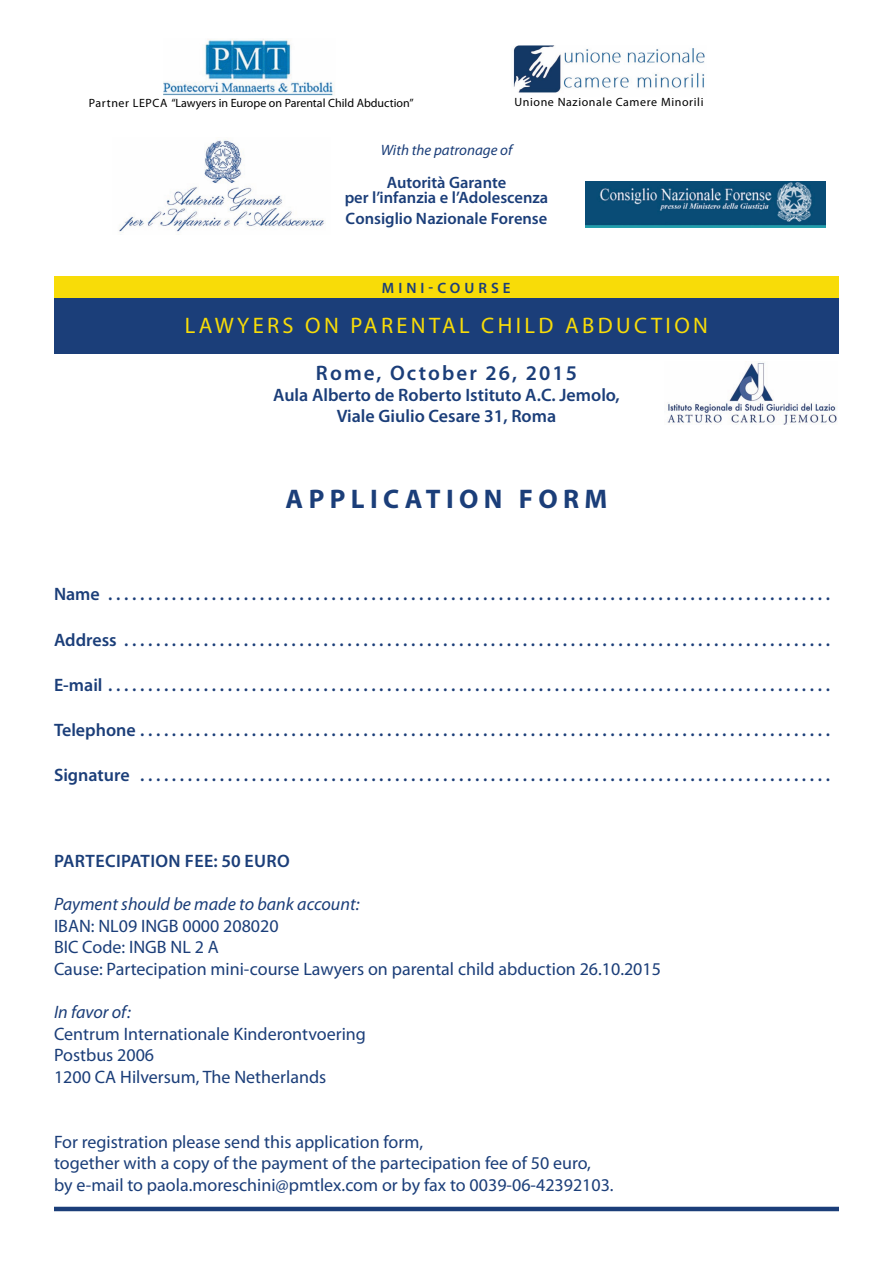
<style>
.page{position:relative;width:893px;height:1263px;background:#fff}
.page>*{position:absolute;margin:0;border:0;box-sizing:border-box;transform-origin:0 0}
.t1{font:700 27px "Myriad Pro";letter-spacing:.2em;color:#1b3e79}
.t2{font:22.5px "Myriad Pro";letter-spacing:.15em;color:#f8dc08}
.t3{font:600 21px "Myriad Pro";letter-spacing:.1em;color:#1b3e79}
.t4{font:600 18px/21px "Myriad Pro";color:#1b3e79;text-align:center}
.t5{font:18px/21.6px "Myriad Pro";color:#1b3e79}
.t6{font:italic 18px "Myriad Pro";color:#1b3e79}
.t7{font:600 18px "Myriad Pro";letter-spacing:.02em;color:#1b3e79}
.t8{font:600 16.5px/15px "Myriad Pro";color:#1b3e79;text-align:center}
.t9{font:italic 15px "Myriad Pro";color:#1b3e79}
.t10{font:600 15px "Myriad Pro";letter-spacing:.27em;color:#1b3e79}
.t11{font:12px "Myriad Pro";color:#000}
.t12{font:12px "Myriad Pro";letter-spacing:.04em;color:#000}
</style>
<div class="page">
<div style="left:55px;top:277px;width:784px;height:21px;background:#f8dc08"></div>
<div style="left:54px;top:298px;width:784px;height:56px;background:#1b3e79"></div>
<img style="left:163px;top:39px;width:172px;height:56px">
<img style="left:513px;top:45px;width:192px;height:48px">
<img style="left:118px;top:139px;width:208px;height:94px">
<img style="left:585px;top:182px;width:240px;height:46px">
<hr style="left:54px;top:1207px;width:785px;height:4px;background:#1b3e79">
<img style="left:667px;top:363px;width:170px;height:61px">
<p class="t11" style="left:89px;top:98px;width:326px">Partner LEPCA “Lawyers in Europe on Parental Child Abduction”</p>
<p class="t12" style="left:514px;top:98px;width:190px">Unione Nazionale Camere Minorili</p>
<p class="t9" style="left:381px;top:144px;width:133px">With the patronage of</p>
<p class="t8" style="left:345px;top:176px;width:205px">Autorità Garante<br>per l’infanzia e l’Adolescenza</p>
<p class="t8" style="left:346px;top:213px;width:203px">Consiglio Nazionale Forense</p>
<p class="t10" style="left:382px;top:283px;width:130px">MINI-COURSE</p>
<p class="t2" style="left:185px;top:317px;width:525px">LAWYERS ON PARENTAL CHILD ABDUCTION</p>
<p class="t3" style="left:316px;top:365px;width:263px">Rome, October 26, 2015</p>
<p class="t4" style="left:273px;top:386px;width:348px">Aula Alberto de Roberto Istituto A.C. Jemolo,<br>Viale Giulio Cesare 31, Roma</p>
<h1 class="t1" style="left:286px;top:489px;width:323px">APPLICATION FORM</h1>
<p class="t4" style="left:54px;top:585px;width:778px">Name ...........................................................................................</p>
<p class="t4" style="left:54px;top:630px;width:778px">Address .........................................................................................</p>
<p class="t4" style="left:54px;top:675px;width:778px">E-mail...........................................................................................</p>
<p class="t4" style="left:54px;top:720px;width:778px">Telephone.......................................................................................</p>
<p class="t4" style="left:54px;top:765px;width:778px">Signature .......................................................................................</p>
<p class="t7" style="left:54px;top:854px;width:237px">PARTECIPATION FEE: 50 EURO</p>
<p class="t6" style="left:54px;top:897px;width:307px">Payment should be made to bank account:</p>
<p class="t5" style="left:54px;top:916px;width:608px">IBAN: NL09 INGB 0000 208020<br>BIC Code: INGB NL 2 A<br>Cause: Partecipation mini-course Lawyers on parental child abduction 26.10.2015</p>
<p class="t6" style="left:54px;top:1005px;width:78px">In favor of:</p>
<p class="t5" style="left:54px;top:1024px;width:313px">Centrum Internationale Kinderontvoering<br>Postbus 2006<br>1200 CA Hilversum, The Netherlands</p>
<p class="t5" style="left:54px;top:1132px;width:561px">For registration please send this application form,<br>together with a copy of the payment of the partecipation fee of 50 euro, by e-mail to paola.moreschini@pmtlex.com or by fax to 0039-06-42392103.</p>
</div>
